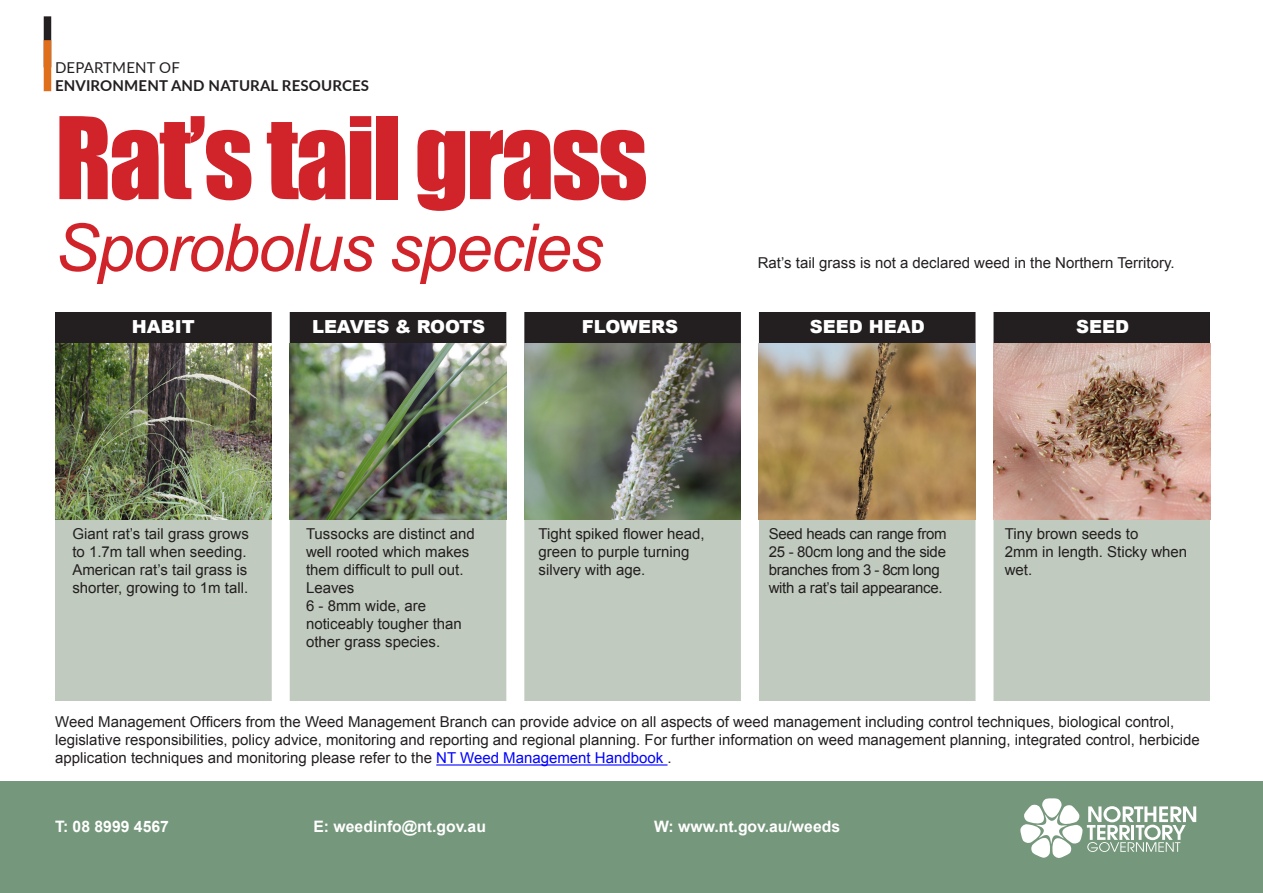
<style>
.page{position:relative;width:1263px;height:893px;background:#fff}
.page>*{position:absolute;margin:0;border:0;box-sizing:border-box;transform-origin:0 0}
.t1{font:105px "Impact";letter-spacing:-.025em;color:#d1232a}
.t2{font:italic 66px "Arial";letter-spacing:-.025em;color:#d1232a}
.t3{font:900 18px "Arial";color:#fff}
.t4{font:700 15.75px "Arial";color:#fff}
.Table_text{font:15px/18px "Arial";color:#231f20}
.Table_text-2{font:15px/18px "Arial";letter-spacing:-.02em;color:#231f20}
.Declaration{font:15px "Arial";color:#231f20}
.t5{font:700 15px "Lato";letter-spacing:.01em;color:#231f20}
.t6{font:15px "Lato";letter-spacing:.01em;color:#231f20}
.s1{color:#00f}
</style>
<div class="page">
<div style="left:44px;top:16px;width:7px;height:51px;background:#231f20"></div>
<div style="left:44px;top:40px;width:7px;height:51px;background:#e06f1c"></div>
<div style="left:0;top:781px;width:1263px;height:112px;background:#75977b"></div>
<svg style="left:1020px;top:798px;width:176px;height:60px"></svg>
<hr style="left:436px;top:764px;width:231px;height:1px;background:#00f">
<div style="left:55px;top:312px;width:1155px;height:32px;background:#231f20"></div>
<div style="left:55px;top:520px;width:1155px;height:181px;background:#c0cabe"></div>
<div style="left:272px;top:309px;width:18px;height:400px;background:#fff"></div>
<div style="left:506px;top:309px;width:18px;height:400px;background:#fff"></div>
<div style="left:741px;top:309px;width:18px;height:400px;background:#fff"></div>
<div style="left:975px;top:308px;width:18px;height:399px;background:#fff"></div>
<img style="left:55px;top:344px;width:217px;height:176px">
<img style="left:290px;top:343px;width:216px;height:177px">
<img style="left:524px;top:344px;width:217px;height:176px">
<img style="left:759px;top:344px;width:216px;height:176px">
<img style="left:993px;top:344px;width:217px;height:176px">
<p class="t6" style="left:55px;top:57px;width:126px">DEPARTMENT OF</p>
<p class="t5" style="left:55px;top:74px;width:316px">ENVIRONMENT AND NATURAL RESOURCES</p>
<p class="t1" style="left:55px;top:76px;width:594px">Rat’s tail grass</p>
<p class="t2" style="left:55px;top:205px;width:549px">Sporobolus species</p>
<p class="Declaration" style="left:758px;top:253px;width:418px">Rat’s tail grass is not a declared weed in the Northern Territory.</p>
<p class="t3" style="left:132px;top:313px;width:64px">HABIT</p>
<p class="t3" style="left:312px;top:313px;width:174px">LEAVES &amp; ROOTS</p>
<p class="t3" style="left:582px;top:313px;width:98px">FLOWERS</p>
<p class="t3" style="left:810px;top:313px;width:116px">SEED HEAD</p>
<p class="t3" style="left:1076px;top:313px;width:54px">SEED</p>
<p class="Table_text" style="left:72px;top:525px;width:178px">Giant rat’s tail grass grows to 1.7m tall when seeding.<br>American rat’s tail grass is shorter, growing to 1m tall.</p>
<p class="Table_text" style="left:306px;top:525px;width:170px">Tussocks are distinct and well rooted which makes them difficult to pull out.<br>Leaves<br>6 - 8mm wide, are noticeably tougher than other grass species.</p>
<p class="Table_text-2" style="left:769px;top:525px;width:179px">Seed heads can range from<br>25 - 80cm long and the side branches from 3 - 8cm long with a rat’s tail appearance.</p>
<p class="Table_text" style="left:1005px;top:525px;width:184px">Tiny brown seeds to<br>2mm in length. Sticky when wet.</p>
<p class="Table_text" style="left:538px;top:525px;width:168px">Tight spiked flower head, green to purple turning silvery with age.</p>
<p class="Table_text" style="left:55px;top:713px;width:1146px">Weed Management Officers from the Weed Management Branch can provide advice on all aspects of weed management including control techniques, biological control, legislative responsibilities, policy advice, monitoring and reporting and regional planning. For further information on weed management planning, integrated control, herbicide application techniques and monitoring please refer to the <span class="s1">NT Weed Management Handbook</span> .</p>
<p class="t4" style="left:55px;top:816px;width:115px">T: 08 8999 4567</p>
<p class="t4" style="left:313px;top:816px;width:174px">E: weedinfo@nt.gov.au</p>
<p class="t4" style="left:654px;top:816px;width:188px">W: www.nt.gov.au/weeds</p>
</div>
